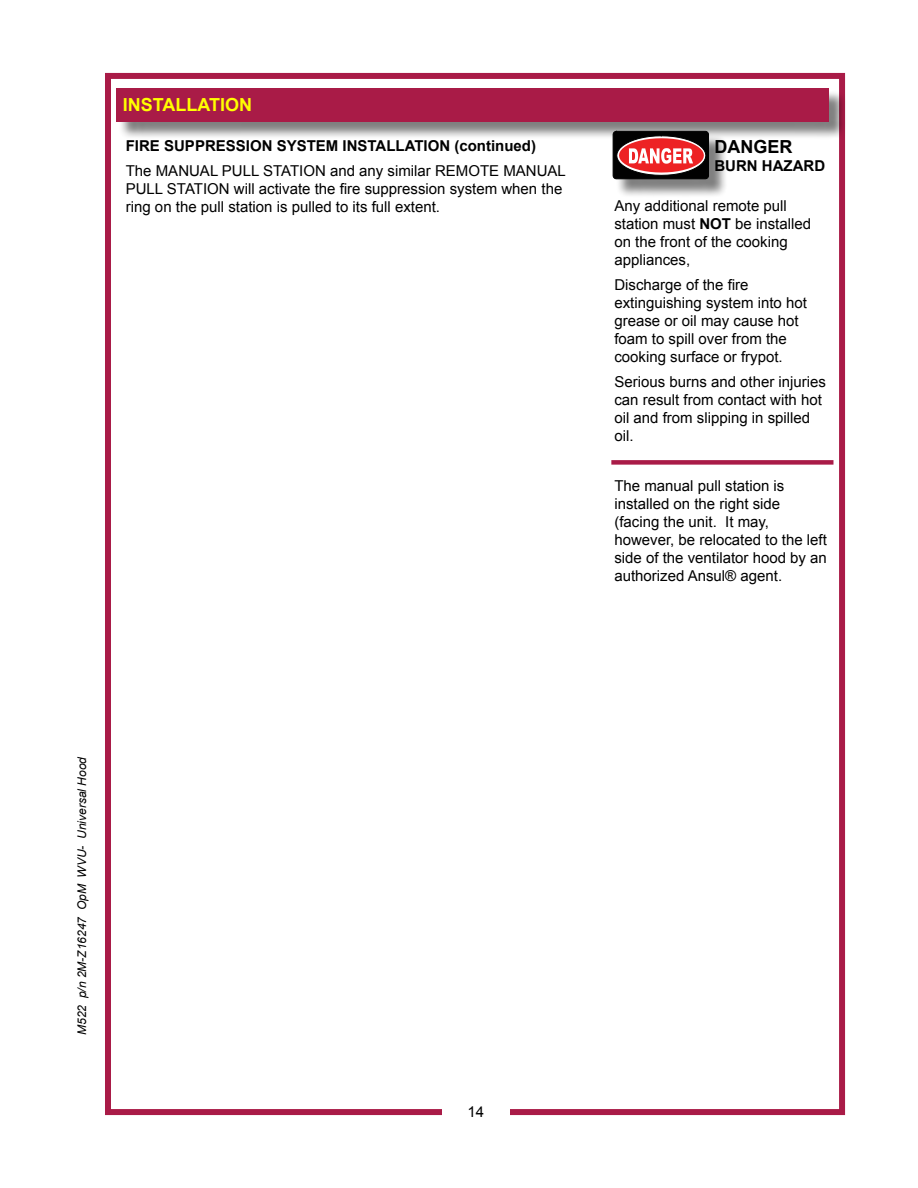
<style>
.page{position:relative;width:918px;height:1188px;background:#fff}
.page>*{position:absolute;margin:0;border:0;box-sizing:border-box;transform-origin:0 0}
.t1{font:700 18px "Arial";color:#ff0}
.t2{font:700 18px "Arial";color:#000}
.t3{font:15px/18px "Arial";color:#000}
.t4{font:700 15px "Arial";color:#000}
.t5{font:italic 12px "Arial";color:#000}
.s1{font-weight:700}
</style>
<div class="page">
<div style="left:105px;top:73px;width:740px;height:1042px;border:6px solid #a91b47"></div>
<div style="left:442px;top:1102px;width:68px;height:21px;background:#fff"></div>
<div style="left:118px;top:90px;width:730px;height:50px;background:#000;opacity:.5"></div>
<div style="left:116px;top:88px;width:713px;height:34px;background:#a91b47"></div>
<div style="left:615px;top:134px;width:112px;height:64px;background:#000;opacity:.5"></div>
<svg style="left:613px;top:131px;width:96px;height:48px;background:#8d4444"></svg>
<div style="left:611px;top:460px;width:222px;height:5px;background:#a91b47"></div>
<p class="t1" style="left:123px;top:93px;width:131px">INSTALLATION</p>
<p class="t4" style="left:126px;top:136px;width:412px">FIRE SUPPRESSION SYSTEM INSTALLATION (continued)</p>
<p class="t3" style="left:126px;top:162px;width:442px">The MANUAL PULL STATION and any similar REMOTE MANUAL<br>PULL STATION will activate the fire suppression system when the ring on the pull station is pulled to its full extent.</p>
<p class="t2" style="left:714px;top:134px;width:79px">DANGER</p>
<p class="t4" style="left:714px;top:155px;width:112px">BURN HAZARD</p>
<p class="t3" style="left:614px;top:197px;width:198px">Any additional remote pull station must <span class="s1">NOT</span> be installed on the front of the cooking appliances,</p>
<p class="t3" style="left:614px;top:276px;width:194px">Discharge of the fire extinguishing system into hot grease or oil may cause hot foam to spill over from the cooking surface or frypot.</p>
<p class="t3" style="left:614px;top:373px;width:213px">Serious burns and other injuries can result from contact with hot oil and from slipping in spilled oil.</p>
<p class="t3" style="left:614px;top:477px;width:214px">The manual pull station is installed on the right side (facing the unit. It may, however, be relocated to the left side of the ventilator hood by an authorized Ansul® agent.</p>
<p class="t5" style="left:74px;top:1035px;width:280px;rotate:-90deg">M522 p/n 2M-Z16247 OpM WVU- Universal Hood</p>
<p class="t3" style="left:468px;top:1103px;width:18px">14</p>
</div>
